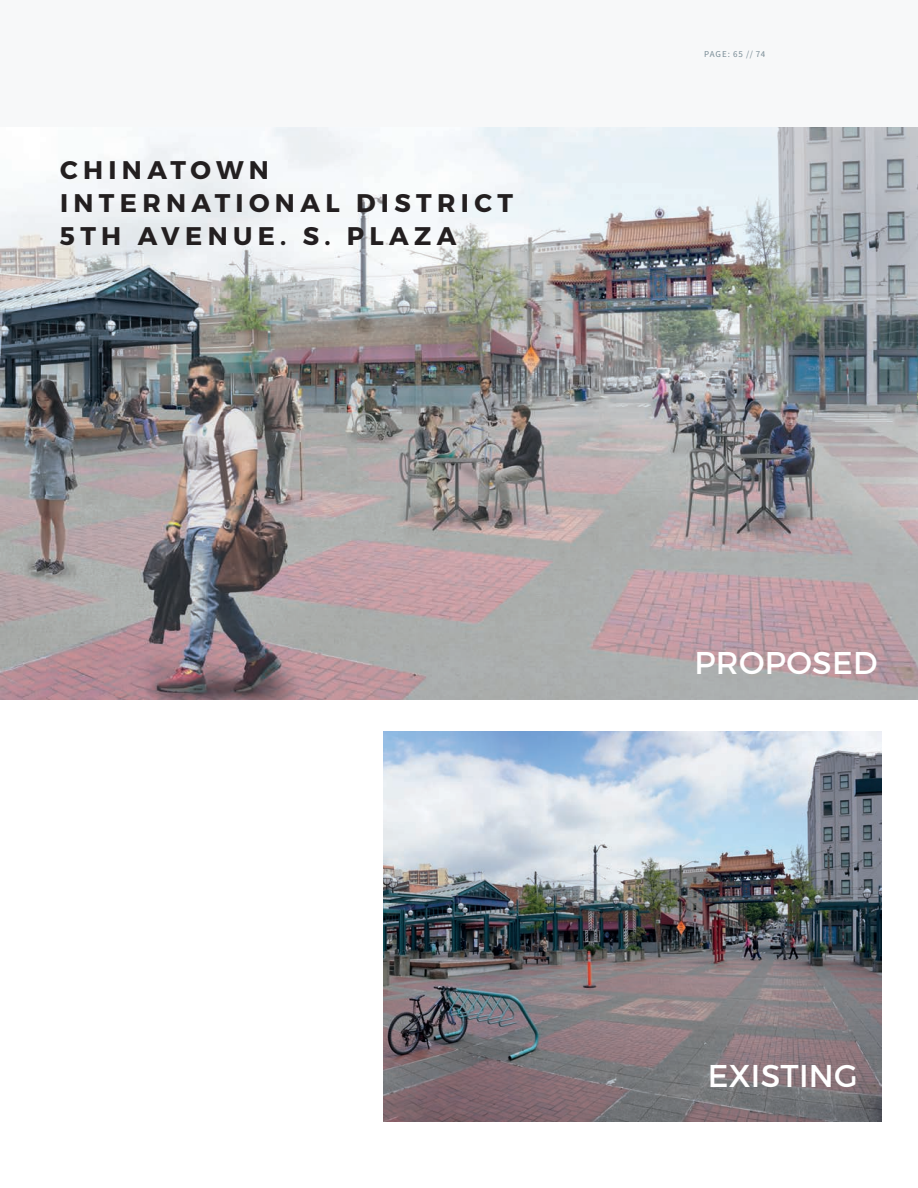
<style>
.page{position:relative;width:918px;height:1188px;background:#fff}
.page>*{position:absolute;margin:0;border:0;box-sizing:border-box;transform-origin:0 0}
.t1{font:31.5px "Montserrat";letter-spacing:.01em;color:#fff}
.t2{font:700 25.5px/33px "Montserrat";letter-spacing:.21em;color:#231f20}
.t3{font:9px "Source Sans Pro";letter-spacing:.09em;color:#788b95}
</style>
<div class="page">
<div style="left:0;top:0;width:918px;height:126px;background:#f7f8f9"></div>
<img style="left:0;top:127px;width:918px;height:572px">
<img style="left:383px;top:732px;width:499px;height:390px">
<p class="t2" style="left:60px;top:154px;width:455px">CHINATOWN<br>INTERNATIONAL DISTRICT<br>5TH AVENUE. S. PLAZA</p>
<p class="t3" style="left:704px;top:48px;width:63px">PAGE: 65 // 74</p>
<p class="t1" style="left:694px;top:644px;width:185px">PROPOSED</p>
<p class="t1" style="left:708px;top:1056px;width:152px">EXISTING</p>
</div>
